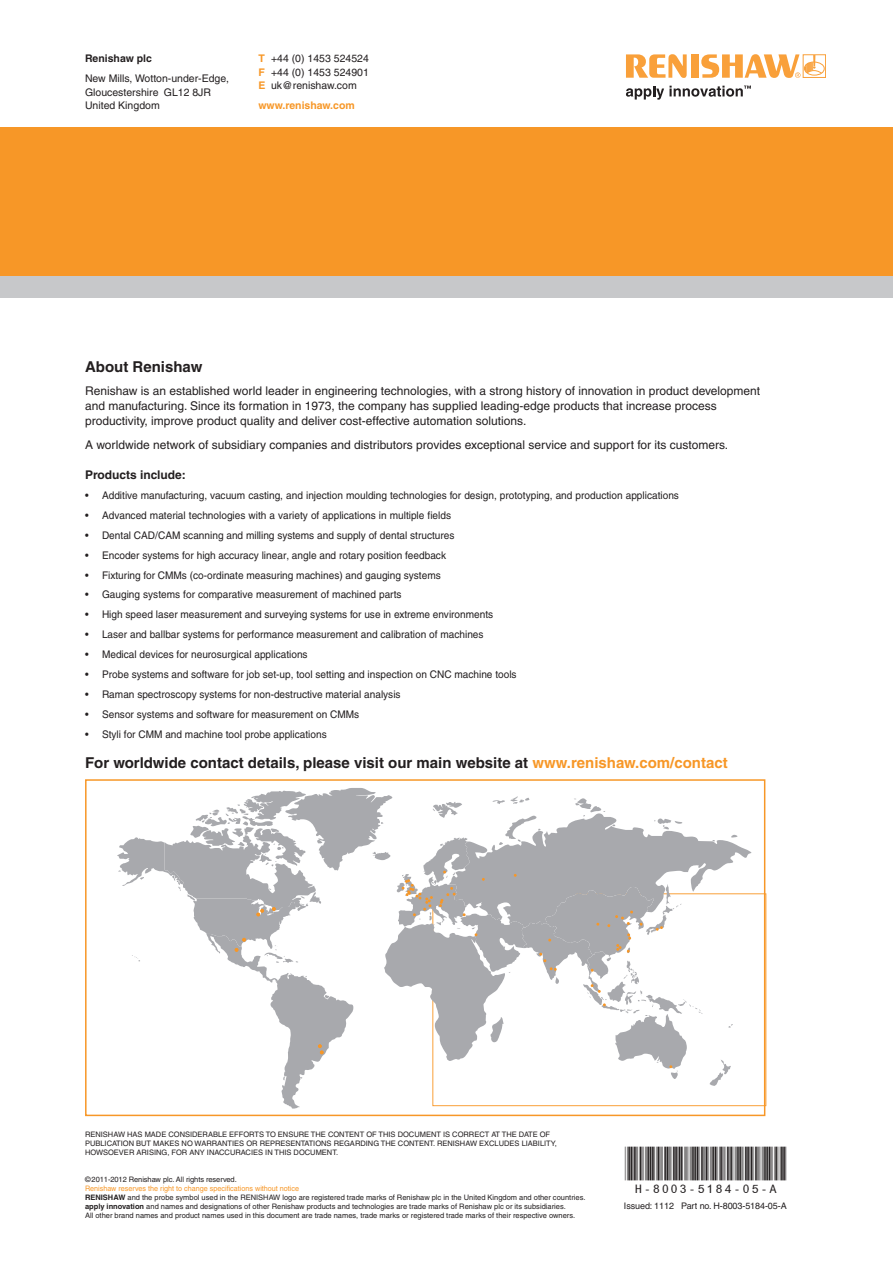
<style>
.page{position:relative;width:893px;height:1263px;background:#fff}
.page>*{position:absolute;margin:0;border:0;box-sizing:border-box;transform-origin:0 0}
.t1{font:48px "MBH16 B";color:#231f20}
.t2{font:700 15px "Helvetica";color:#231f20}
.t3{font:12px/15px "Helvetica";color:#231f20}
.t4{font:700 12px "Helvetica";color:#231f20}
.t5{font:10.5px "Helvetica";color:#231f20;scale:.96 1}
.t6{font:10.5px/13.5px "Helvetica";color:#231f20}
.t7{font:700 10.5px "Helvetica";color:#f79727}
.t8{font:700 10.5px "Helvetica";color:#231f20}
.t9{font:9px "Helvetica";letter-spacing:-.01em;color:#231f20}
.t10{font:7.5px/9px "Helvetica";color:#231f20}
.s1{font-weight:700;color:#f79727}
.s2{color:#f79727}
.s3{font-weight:700}
</style>
<div class="page">
<svg style="left:626px;top:54px;width:61px;height:24px"></svg>
<div style="left:691px;top:54px;width:8px;height:24px;background:#f9a03a"></div>
<div style="left:803px;top:54px;width:23px;height:24px;border:1px solid #f9a03a"></div>
<div style="left:804px;top:62px;width:20px;height:13px;border:1px solid #f9a03a;border-radius:50%"></div>
<svg style="left:701px;top:54px;width:121px;height:24px"></svg>
<svg style="left:626px;top:86px;width:125px;height:14px"></svg>
<div style="left:432px;top:893px;width:334px;height:213px;background:#fff;border:1px solid #f9a03a"></div>
<svg style="left:117px;top:788px;width:635px;height:320px"></svg>
<div style="left:85px;top:779px;width:680px;height:337px;border:2px solid #f79727"></div>
<div style="left:0;top:128px;width:893px;height:148px;background:#f79727"></div>
<div style="left:0;top:276px;width:893px;height:22px;background:#c7c8ca"></div>
<p class="t8" style="left:85px;top:52px;width:68px">Renishaw plc</p>
<p class="t6" style="left:85px;top:72px;width:146px">New Mills, Wotton-under-Edge,<br>Gloucestershire GL12 8JR<br>United Kingdom</p>
<p class="t6" style="left:258px;top:52px;width:112px;text-align:justify"><span class="s1">T</span> +44 (0) 1453 524524<br><span class="s1">F</span> +44 (0) 1453 524901<br><span class="s1">E</span> uk@renishaw.com</p>
<p class="t7" style="left:258px;top:99px;width:98px">www.renishaw.com</p>
<h2 class="t2" style="left:85px;top:357px;width:119px">About Renishaw</h2>
<p class="t3" style="left:85px;top:383px;width:677px">Renishaw is an established world leader in engineering technologies, with a strong history of innovation in product development and manufacturing. Since its formation in 1973, the company has supplied leading-edge products that increase process productivity, improve product quality and deliver cost-effective automation solutions.</p>
<p class="t3" style="left:85px;top:437px;width:645px">A worldwide network of subsidiary companies and distributors provides exceptional service and support for its customers.</p>
<p class="t4" style="left:85px;top:468px;width:102px">Products include:</p>
<p class="t5" style="left:85px;top:489px;width:620px">• Additive manufacturing, vacuum casting, and injection moulding technologies for design, prototyping, and production applications</p>
<p class="t5" style="left:85px;top:509px;width:383px">• Advanced material technologies with a variety of applications in multiple fields</p>
<p class="t5" style="left:85px;top:529px;width:386px">• Dental CAD/CAM scanning and milling systems and supply of dental structures</p>
<p class="t5" style="left:85px;top:549px;width:378px">• Encoder systems for high accuracy linear, angle and rotary position feedback</p>
<p class="t5" style="left:85px;top:569px;width:372px">• Fixturing for CMMs (co-ordinate measuring machines) and gauging systems</p>
<p class="t5" style="left:85px;top:589px;width:331px">• Gauging systems for comparative measurement of machined parts</p>
<p class="t5" style="left:85px;top:608px;width:427px">• High speed laser measurement and surveying systems for use in extreme environments</p>
<p class="t5" style="left:85px;top:628px;width:417px">• Laser and ballbar systems for performance measurement and calibration of machines</p>
<p class="t5" style="left:85px;top:648px;width:233px">• Medical devices for neurosurgical applications</p>
<p class="t5" style="left:85px;top:668px;width:451px">• Probe systems and software for job set-up, tool setting and inspection on CNC machine tools</p>
<p class="t5" style="left:85px;top:688px;width:330px">• Raman spectroscopy systems for non-destructive material analysis</p>
<p class="t5" style="left:85px;top:708px;width:287px">• Sensor systems and software for measurement on CMMs</p>
<p class="t5" style="left:85px;top:728px;width:253px">• Styli for CMM and machine tool probe applications</p>
<h2 class="t2" style="left:85px;top:753px;width:644px">For worldwide contact details, please visit our main website at <span class="s2">www.renishaw.com/contact</span></h2>
<p class="t10" style="left:85px;top:1130px;width:473px">RENISHAW HAS MADE CONSIDERABLE EFFORTS TO ENSURE THE CONTENT OF THIS DOCUMENT IS CORRECT AT THE DATE OF<br>PUBLICATION BUT MAKES NO WARRANTIES OR REPRESENTATIONS REGARDING THE CONTENT. RENISHAW EXCLUDES LIABILITY,<br>HOWSOEVER ARISING, FOR ANY INACCURACIES IN THIS DOCUMENT.</p>
<p class="t10" style="left:85px;top:1175px;width:153px">© 2011-2012 Renishaw plc. All rights reserved.</p>
<p class="t10" style="left:85px;top:1184px;width:502px"><span class="s2">Renishaw reserves the right to change specifications without notice<br></span><span class="s3">RENISHAW</span> and the probe symbol used in the RENISHAW logo are registered trade marks of Renishaw plc in the United Kingdom and other countries. <span class="s3">apply innovation</span> and names and designations of other Renishaw products and technologies are trade marks of Renishaw plc or its subsidiaries.<br>All other brand names and product names used in this document are trade names, trade marks or registered trade marks of their respective owners.</p>
<h1 class="t1" style="left:625px;top:1149px;width:163px">*H-8003-5184-05-A*</h1>
<p class="t9" style="left:624px;top:1200px;width:164px">Issued: 1112 Part no. H-8003-5184-05-A</p>
</div>
